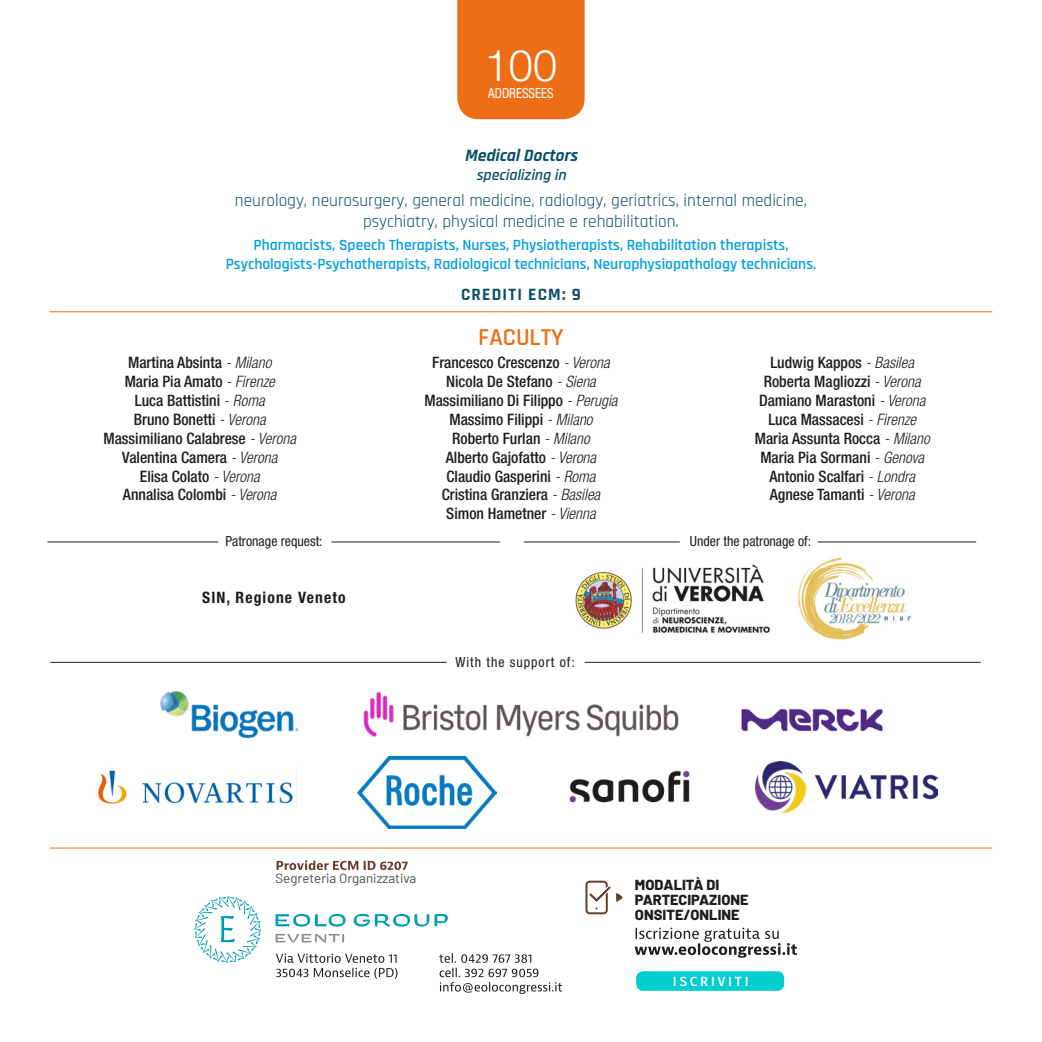
<style>
.page{position:relative;width:1042px;height:1042px;background:#fff}
.page>*{position:absolute;margin:0;border:0;box-sizing:border-box;transform-origin:0 0}
.t1{font:300 43.75px "Helvetica Neue LT Std";color:#fff}
.t2{font:600 24.5px "Rajdhani";color:#ed6e16}
.t3{font:17.5px/21px "Rajdhani";color:#0a4f66;text-align:center}
.t4{font:italic 700 17.5px "Rajdhani";color:#0a4f66}
.t5{font:700 17.5px "Rajdhani";letter-spacing:.07em;color:#0a4f66}
.t6{font:500 condensed 15.75px/18.9px "Helvetica Neue LT Std";color:#1d1d1b;text-align:center}
.t7{font:600 15.75px/18.9px "Rajdhani";color:#009fe3;text-align:center}
.t8{font:700 condensed 15.75px "Helvetica Neue LT Std";letter-spacing:.07em;color:#1d1d1b}
.t9{font:italic 600 15.75px "Rajdhani";color:#0a4f66}
.t10{font:800 14.7px/14.7px "Barlow";color:#1d1d1b}
.t11{font:condensed 14px "Helvetica Neue LT Std";color:#1d1d1b}
.t12{font:condensed 14px "Helvetica Neue LT Std";letter-spacing:.07em;color:#1d1d1b}
.t13{font:condensed 14px "Helvetica Neue LT Std";color:#fff;scale:.93 1}
.t14{font:13.3px "Barlow";color:#4b4a4a}
.t15{font:500 13.3px "Fira Sans";letter-spacing:.21em;color:#fff}
.s1{font-weight:300;font-style:italic}
</style>
<div class="page">
<div style="left:457px;top:0;width:127px;height:119px;background:#ed6e16"></div>
<hr style="left:50px;top:847px;width:942px;height:1px;background:#ed6e16">
<hr style="left:50px;top:311px;width:942px;height:1px;background:#ed6e16">
<svg style="left:276px;top:953px;width:121px;height:26px"></svg>
<svg style="left:439px;top:953px;width:123px;height:41px"></svg>
<svg style="left:277px;top:860px;width:131px;height:10px"></svg>
<svg style="left:194px;top:895px;width:67px;height:68px"></svg>
<svg style="left:275px;top:914px;width:71px;height:12px"></svg>
<svg style="left:354px;top:914px;width:94px;height:12px"></svg>
<svg style="left:276px;top:933px;width:68px;height:9px"></svg>
<svg style="left:585px;top:880px;width:25px;height:34px"></svg>
<svg style="left:634px;top:927px;width:163px;height:30px"></svg>
<svg style="left:616px;top:893px;width:7px;height:9px"></svg>
<div style="left:636px;top:971px;width:148px;height:20px;background:#00cdcd;border-radius:7px"></div>
<hr style="left:47px;top:542px;width:171px;height:1px;background:#1d1d1b">
<hr style="left:331px;top:542px;width:169px;height:1px;background:#1d1d1b">
<hr style="left:524px;top:542px;width:156px;height:1px;background:#1d1d1b">
<hr style="left:818px;top:542px;width:158px;height:1px;background:#1d1d1b">
<img style="left:98px;top:767px;width:199px;height:39px">
<img style="left:357px;top:756px;width:140px;height:73px">
<img style="left:569px;top:770px;width:121px;height:33px">
<img style="left:755px;top:761px;width:182px;height:51px">
<img style="left:160px;top:691px;width:139px;height:47px">
<img style="left:741px;top:708px;width:143px;height:26px">
<img style="left:363px;top:691px;width:316px;height:46px">
<hr style="left:50px;top:662px;width:396px;height:1px;background:#1d1d1b">
<hr style="left:584px;top:662px;width:396px;height:1px;background:#1d1d1b">
<img style="left:575px;top:564px;width:195px;height:69px">
<img style="left:798px;top:557px;width:113px;height:83px">
<h1 class="t1" style="left:485px;top:39px;width:74px">100</h1>
<p class="t13" style="left:488px;top:85px;width:72px">ADDRESSEES</p>
<p class="t4" style="left:464px;top:144px;width:119px">MedicalDoctors</p>
<p class="t9" style="left:476px;top:165px;width:95px">specializing in</p>
<p class="t3" style="left:235px;top:190px;width:574px">neurology, neurosurgery, general medicine, radiology, geriatrics, internal medicine, psychiatry, physical medicine e rehabilitation.</p>
<p class="t7" style="left:226px;top:236px;width:592px">Pharmacists, Speech Therapists, Nurses, Physiotherapists, Rehabilitation therapists,<br>Psychologists-Psychotherapists, Radiological technicians, Neurophysiopathology technicians.</p>
<p class="t5" style="left:461px;top:284px;width:121px">CREDITI ECM: 9</p>
<h2 class="t2" style="left:478px;top:323px;width:87px">FACULTY</h2>
<p class="t6" style="left:103px;top:353px;width:194px">Martina Absinta <span class="s1">- Milano<br></span>Maria Pia Amato <span class="s1">- Firenze<br></span>Luca Battistini <span class="s1">- Roma<br></span>Bruno Bonetti <span class="s1">- Verona<br></span>Massimiliano Calabrese <span class="s1">- Verona<br></span>Valentina Camera <span class="s1">- Verona<br></span>Elisa Colato <span class="s1">- Verona<br></span>Annalisa Colombi <span class="s1">- Verona</span></p>
<p class="t6" style="left:424px;top:353px;width:195px">Francesco Crescenzo <span class="s1">- Verona<br></span>Nicola De Stefano <span class="s1">- Siena<br></span>Massimiliano Di Filippo <span class="s1">- Perugia<br></span>Massimo Filippi <span class="s1">- Milano<br></span>Roberto Furlan <span class="s1">- Milano<br></span>Alberto Gajofatto <span class="s1">- Verona<br></span>Claudio Gasperini <span class="s1">- Roma<br></span>Cristina Granziera <span class="s1">- Basilea<br></span>Simon Hametner <span class="s1">- Vienna</span></p>
<p class="t6" style="left:755px;top:353px;width:176px">Ludwig Kappos <span class="s1">- Basilea<br></span>Roberta Magliozzi <span class="s1">- Verona<br></span>Damiano Marastoni <span class="s1">- Verona<br></span>Luca Massacesi <span class="s1">- Firenze<br></span>Maria Assunta Rocca <span class="s1">- Milano<br></span>Maria Pia Sormani <span class="s1">- Genova<br></span>Antonio Scalfari <span class="s1">- Londra<br></span>Agnese Tamanti <span class="s1">- Verona</span></p>
<p class="t11" style="left:226px;top:533px;width:98px">Patronage request:</p>
<p class="t8" style="left:202px;top:588px;width:145px">SIN, Regione Veneto</p>
<p class="t12" style="left:455px;top:654px;width:121px">With the support of:</p>
<p class="t11" style="left:690px;top:533px;width:123px">Under the patronage of:</p>
<p class="t14" style="left:275px;top:869px;width:142px">Segreteria Organizzativa</p>
<p class="t10" style="left:635px;top:876px;width:115px">MODALITÀ DI<br>PARTECIPAZIONE<br>ONSITE/ONLINE</p>
<p class="t15" style="left:673px;top:970px;width:77px">ISCRIVITI</p>
</div>
